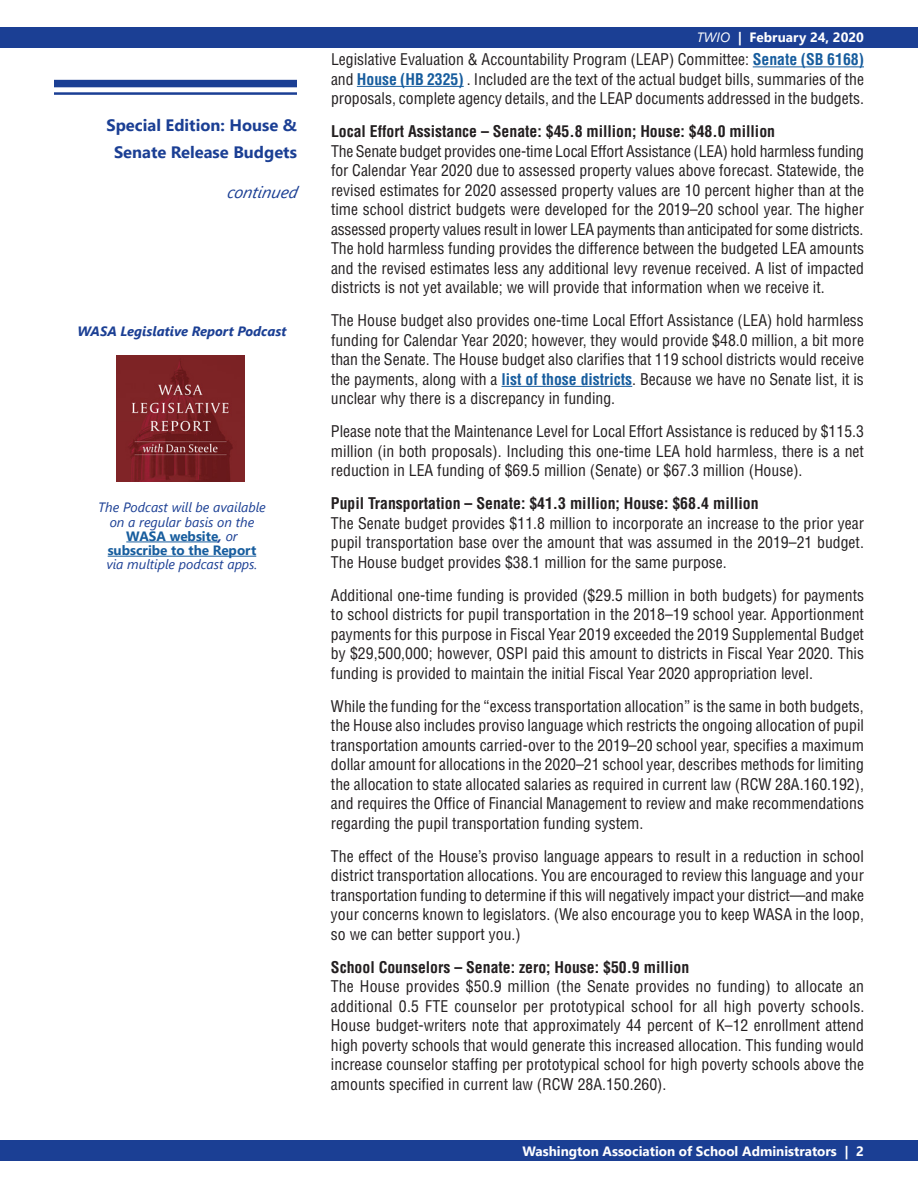
<style>
.page{position:relative;width:918px;height:1188px;background:#fff}
.page>*{position:absolute;margin:0;border:0;box-sizing:border-box;transform-origin:0 0}
.Sidebar{font:700 16.5px/27px "Segoe UI";color:#1b3f94;text-align:center}
.Sidebar-2{font:italic 16.5px "Segoe UI";color:#1b3f94}
.body{font:condensed 15.75px/19.5px "Helvetica LT Pro";color:#231f20;text-align:justify}
.body-2{font:700 condensed 15.75px "Helvetica LT Pro";color:#231f20}
.Sidebar2{font:italic 13.5px/14.2px "Segoe UI";color:#1b3f94;text-align:center}
.t1{font:700 13.5px "Segoe UI";color:#fff}
.Sidebar2-2{font:italic 700 13.5px "Segoe UI";color:#1b3f94}
.s1{font-weight:700;font-style:normal;color:#175d9e}
.s2{font-weight:700}
.s3{font-weight:400;font-style:italic}
.s4{font-weight:700;color:#175d9e}
</style>
<div class="page">
<div style="left:0;top:1141px;width:918px;height:20px;background:#1b3f94"></div>
<div style="left:0;top:27px;width:918px;height:20px;background:#1b3f94"></div>
<hr style="left:753px;top:66px;width:111px;height:1px;background:#175d9e">
<hr style="left:357px;top:86px;width:107px;height:1px;background:#175d9e">
<hr style="left:502px;top:386px;width:130px;height:1px;background:#175d9e">
<div style="left:54px;top:80px;width:243px;height:7px;background:#1b3f94"></div>
<hr style="left:54px;top:92px;width:243px;height:3px;background:#1b3f94">
<hr style="left:126px;top:542px;width:92px;height:1px;background:#175d9e">
<hr style="left:108px;top:556px;width:148px;height:1px;background:#175d9e">
<img style="left:116px;top:355px;width:129px;height:126px">
<p class="Sidebar" style="left:107px;top:110px;width:192px">Special Edition: House &amp;<br>Senate Release Budgets</p>
<p class="Sidebar-2" style="left:227px;top:177px;width:76px">continued</p>
<p class="Sidebar2-2" style="left:78px;top:318px;width:210px">WASA Legislative Report Podcast</p>
<p class="Sidebar2" style="left:98px;top:498px;width:169px">The Podcast will be available on a regular basis on the<br><span class="s1">WASA website</span><span class="s2">,</span> or <span class="s1">subscribe to the Report </span>via multiple podcast apps.</p>
<p class="t1" style="left:697px;top:25px;width:169px"><span class="s3">TWIO</span> | February 24, 2020</p>
<p class="body" style="left:331px;top:50px;width:535px">Legislative Evaluation &amp; Accountability Program (LEAP) Committee: <span class="s4">Senate (SB 6168) </span>and <span class="s4">House (HB 2325)</span> . Included are the text of the actual budget bills, summaries of the proposals, complete agency details, and the LEAP documents addressed in the budgets.</p>
<p class="body-2" style="left:331px;top:121px;width:446px">Local Effort Assistance – Senate: $45.8 million; House: $48.0 million</p>
<p class="body" style="left:331px;top:141px;width:535px">The Senate budget provides one-time Local Effort Assistance (LEA) hold harmless funding for Calendar Year 2020 due to assessed property values above forecast. Statewide, the revised estimates for 2020 assessed property values are 10 percent higher than at the time school district budgets were developed for the 2019–20 school year. The higher assessed property values result in lower LEA payments than anticipated for some districts.<br>The hold harmless funding provides the difference between the budgeted LEA amounts and the revised estimates less any additional levy revenue received. A list of impacted districts is not yet available; we will provide that information when we receive it.</p>
<p class="body" style="left:331px;top:311px;width:535px">The House budget also provides one-time Local Effort Assistance (LEA) hold harmless funding for Calendar Year 2020; however, they would provide $48.0 million, a bit more than the Senate. The House budget also clarifies that 119 school districts would receive the payments, along with a <span class="s4">list of those districts</span>. Because we have no Senate list, it is unclear why there is a discrepancy in funding.</p>
<p class="body" style="left:331px;top:422px;width:535px">Please note that the Maintenance Level for Local Effort Assistance is reduced by $115.3 million (in both proposals). Including this one-time LEA hold harmless, there is a net reduction in LEA funding of $69.5 million (Senate) or $67.3 million (House).</p>
<p class="body-2" style="left:331px;top:493px;width:429px">Pupil Transportation – Senate: $41.3 million; House: $68.4 million</p>
<p class="body" style="left:331px;top:513px;width:534px">The Senate budget provides $11.8 million to incorporate an increase to the prior year pupil transportation base over the amount that was assumed in the 2019–21 budget.<br>The House budget provides $38.1 million for the same purpose.</p>
<p class="body" style="left:331px;top:585px;width:535px">Additional one-time funding is provided ($29.5 million in both budgets) for payments to school districts for pupil transportation in the 2018–19 school year. Apportionment payments for this purpose in Fiscal Year 2019 exceeded the 2019 Supplemental Budget by $29,500,000; however, OSPI paid this amount to districts in Fiscal Year 2020. This funding is provided to maintain the initial Fiscal Year 2020 appropriation level.</p>
<p class="body" style="left:331px;top:696px;width:535px">While the funding for the “excess transportation allocation” is the same in both budgets, the House also includes proviso language which restricts the ongoing allocation of pupil transportation amounts carried-over to the 2019–20 school year, specifies a maximum dollar amount for allocations in the 2020–21 school year, describes methods for limiting the allocation to state allocated salaries as required in current law (RCW 28A.160.192), and requires the Office of Financial Management to review and make recommendations regarding the pupil transportation funding system.</p>
<p class="body" style="left:331px;top:846px;width:535px">The effect of the House’s proviso language appears to result in a reduction in school district transportation allocations. You are encouraged to review this language and your transportation funding to determine if this will negatively impact your district—and make your concerns known to legislators. (We also encourage you to keep WASA in the loop, so we can better support you.)</p>
<p class="body-2" style="left:331px;top:957px;width:360px">School Counselors – Senate: zero; House: $50.9 million</p>
<p class="body" style="left:331px;top:977px;width:535px">The House provides $50.9 million (the Senate provides no funding) to allocate an additional 0.5 FTE counselor per prototypical school for all high poverty schools.<br>House budget-writers note that approximately 44 percent of K–12 enrollment attend high poverty schools that would generate this increased allocation. This funding would increase counselor staffing per prototypical school for high poverty schools above the amounts specified in current law (RCW 28A.150.260).</p>
<p class="t1" style="left:523px;top:1138px;width:343px">Washington Association of School Administrators | 2</p>
</div>
